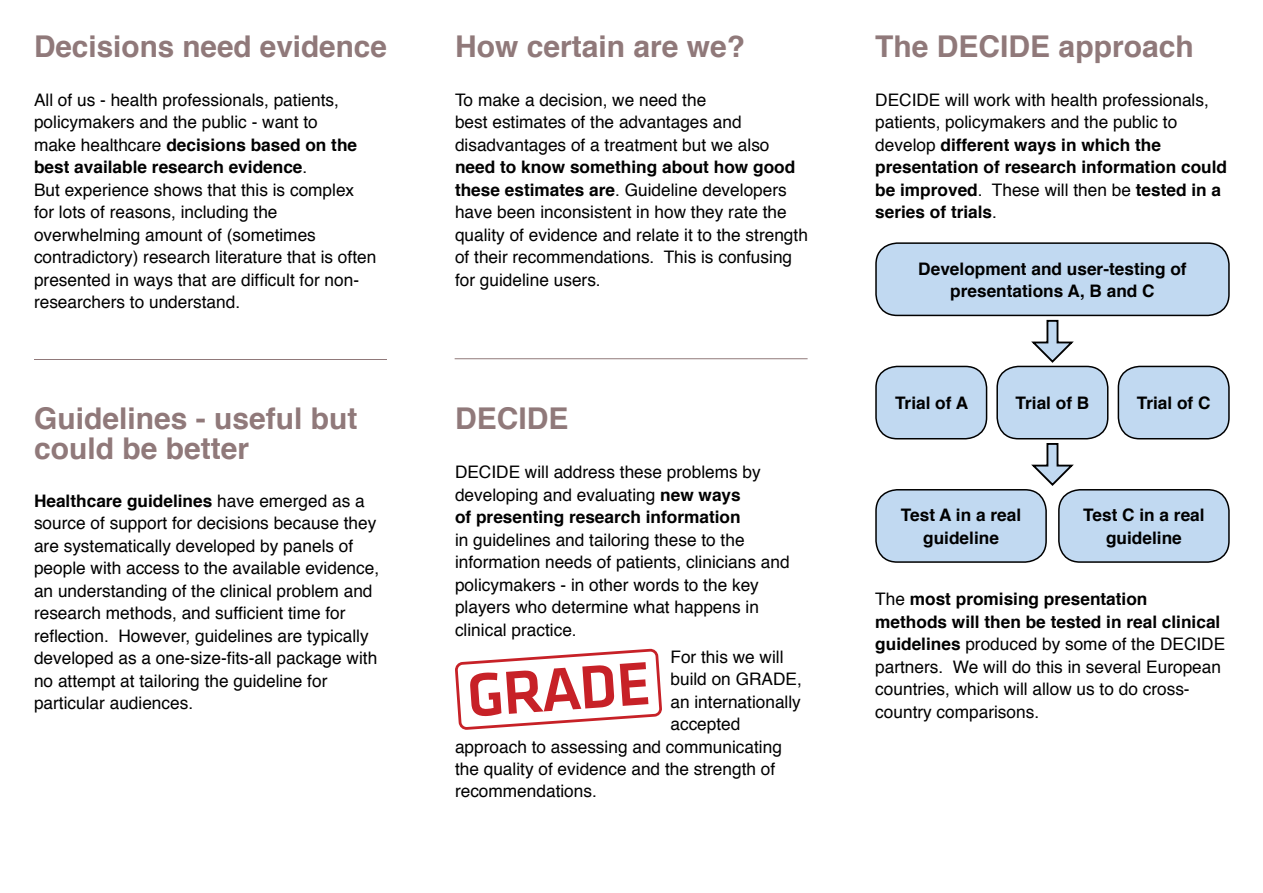
<style>
.page{position:relative;width:1263px;height:893px;background:#fff}
.page>*{position:absolute;margin:0;border:0;box-sizing:border-box;transform-origin:0 0}
.t1{font:700 30px/30px "Helvetica";color:#90797a}
.t2{font:17.25px/22.5px "Helvetica";color:#000}
.t3{font:700 17.25px/22.5px "Helvetica";color:#000;text-align:center}
.s1{font-weight:700}
</style>
<div class="page">
<div style="left:876px;top:490px;width:170px;height:72px;background:#c1d9f1;border-radius:21px"></div>
<div style="left:875px;top:489px;width:172px;height:74px;border:2px solid #000;border-radius:21px"></div>
<div style="left:1118px;top:366px;width:111px;height:73px;background:#c1d9f1;border-radius:21px"></div>
<div style="left:1118px;top:366px;width:112px;height:73px;border:2px solid #000;border-radius:21px"></div>
<div style="left:876px;top:243px;width:353px;height:72px;background:#c1d9f1;border-radius:21px"></div>
<div style="left:875px;top:242px;width:355px;height:74px;border:2px solid #000;border-radius:21px"></div>
<div style="left:1059px;top:490px;width:170px;height:72px;background:#c1d9f1;border-radius:21px"></div>
<div style="left:1058px;top:489px;width:172px;height:74px;border:2px solid #000;border-radius:21px"></div>
<div style="left:997px;top:366px;width:111px;height:73px;background:#c1d9f1;border-radius:21px"></div>
<div style="left:996px;top:366px;width:112px;height:73px;border:2px solid #000;border-radius:21px"></div>
<div style="left:876px;top:366px;width:110px;height:73px;background:#c1d9f1;border-radius:21px"></div>
<div style="left:875px;top:366px;width:112px;height:73px;border:2px solid #000;border-radius:21px"></div>
<svg style="left:1031px;top:319px;width:43px;height:44px"></svg>
<svg style="left:1031px;top:443px;width:43px;height:43px"></svg>
<svg style="left:455px;top:649px;width:207px;height:81px"></svg>
<hr style="left:34px;top:359px;width:353px;height:1px;background:#90797a">
<hr style="left:455px;top:358px;width:352px;height:1px;background:#90797a">
<h1 class="t1" style="left:34px;top:31px;width:354px">Decisions need evidence</h1>
<p class="t2" style="left:34px;top:89px;width:344px">All of us - health professionals, patients, policymakers and the public - want to<br>make healthcare <span class="s1">decisions based on the best available research evidence</span>.<br>But experience shows that this is complex for lots of reasons, including the overwhelming amount of (sometimes contradictory) research literature that is often presented in ways that are difficult for non&shy;researchers to understand.</p>
<h1 class="t1" style="left:34px;top:404px;width:325px">Guidelines - useful but could be better</h1>
<p class="t2" style="left:34px;top:490px;width:347px"><span class="s1">Healthcare guidelines</span> have emerged as a source of support for decisions because they are systematically developed by panels of people with access to the available evidence, an understanding of the clinical problem and research methods, and sufficient time for reflection. However, guidelines are typically developed as a one-size-fits-all package with no attempt at tailoring the guideline for particular audiences.</p>
<h1 class="t1" style="left:455px;top:31px;width:292px">How certain are we?</h1>
<p class="t2" style="left:455px;top:89px;width:316px">To make a decision, we need the<br>best estimates of the advantages and disadvantages of a treatment but we also</p>
<p class="t2" style="left:455px;top:156px;width:354px"><span class="s1">need to know something about how good these estimates are</span>. Guideline developers have been inconsistent in how they rate the quality of evidence and relate it to the strength of their recommendations. This is confusing for guideline users.</p>
<h1 class="t1" style="left:455px;top:404px;width:115px">DECIDE</h1>
<p class="t2" style="left:455px;top:461px;width:307px">DECIDE will address these problems by developing and evaluating <span class="s1">new ways of presenting research information</span></p>
<p class="t2" style="left:455px;top:529px;width:336px">in guidelines and tailoring these to the information needs of patients, clinicians and policymakers - in other words to the key players who determine what happens in clinical practice.</p>
<p class="t2" style="left:670px;top:646px;width:115px">For this we will</p>
<p class="t2" style="left:670px;top:668px;width:133px">build on GRADE,</p>
<p class="t2" style="left:670px;top:691px;width:132px">an internationally</p>
<p class="t2" style="left:670px;top:713px;width:72px">accepted</p>
<p class="t2" style="left:455px;top:736px;width:328px">approach to assessing and communicating</p>
<p class="t2" style="left:455px;top:758px;width:322px">the quality of evidence and the strength of</p>
<p class="t2" style="left:455px;top:781px;width:143px">recommendations.</p>
<h1 class="t1" style="left:875px;top:31px;width:320px">The DECIDE approach</h1>
<p class="t2" style="left:875px;top:89px;width:353px">DECIDE will work with health professionals, patients, policymakers and the public to develop <span class="s1">different ways in which the presentation of research information could be improved</span>. These will then be <span class="s1">tested in a series of trials</span>.</p>
<p class="t3" style="left:918px;top:257px;width:270px">Development and user-testing of presentations A, B and C</p>
<p class="t3" style="left:895px;top:392px;width:75px">Trial of A</p>
<p class="t3" style="left:1015px;top:392px;width:75px">Trial of B</p>
<p class="t3" style="left:1137px;top:392px;width:75px">Trial of C</p>
<p class="t3" style="left:901px;top:504px;width:122px">Test A in a real guideline</p>
<p class="t3" style="left:1083px;top:504px;width:123px">Test C in a real guideline</p>
<p class="t2" style="left:875px;top:588px;width:351px">The <span class="s1">most promising presentation<br>methods will then be tested in real clinical guidelines</span> produced by some of the DECIDE partners. We will do this in several European countries, which will allow us to do cross&shy;country comparisons.</p>
</div>
